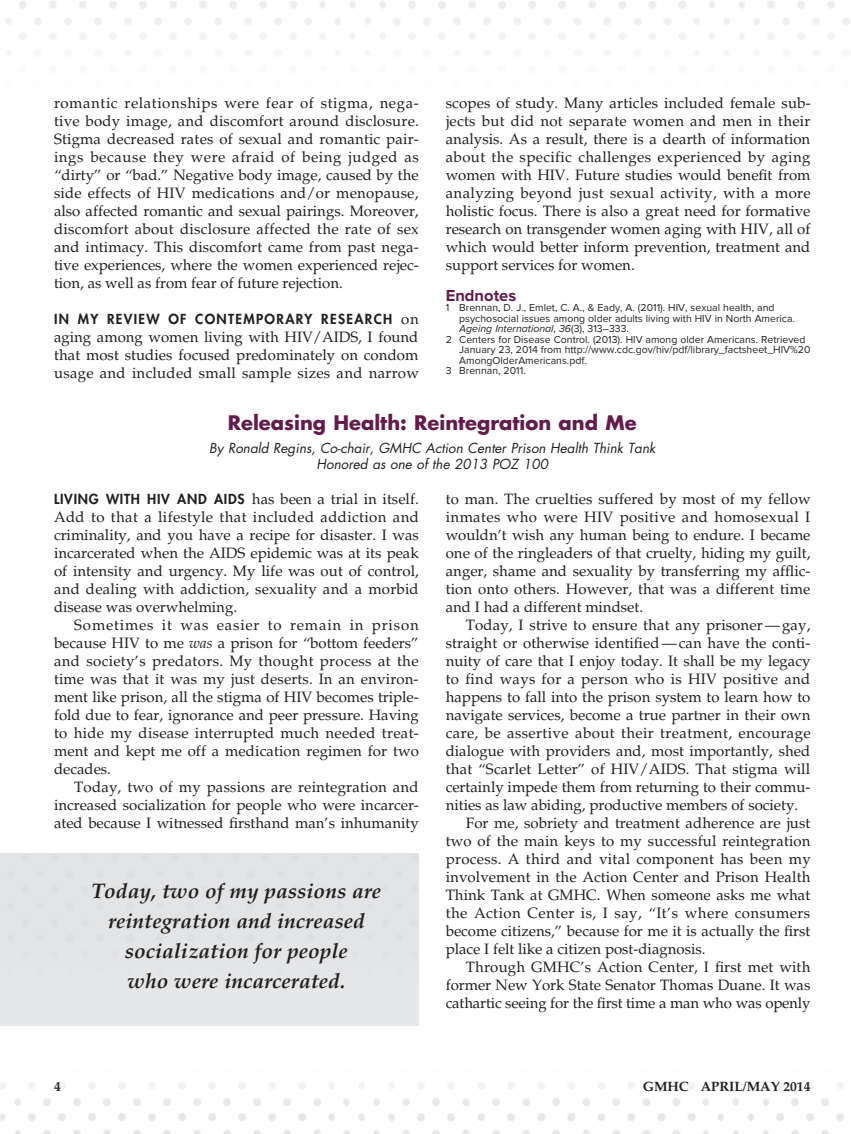
<style>
.page{position:relative;width:851px;height:1134px;background:#fff}
.page>*{position:absolute;margin:0;border:0;box-sizing:border-box;transform-origin:0 0}
.t1{font:italic 700 21px/30px "Palatino";color:#231f20;text-align:center}
.t2{font:700 19.5px "Futura";color:#621b4b}
.t3{font:700 16.5px "Proxima Nova";color:#621b4b}
.t4{font:15px/18px "Palatino";color:#231f20;text-align:justify}
.t5{font:15px "Palatino";letter-spacing:.025em;color:#231f20}
.t6{font:15px "Palatino";letter-spacing:.03em;color:#231f20}
.t7{font:15px "Palatino";letter-spacing:.02em;color:#231f20}
.t8{font:italic 13.5px/16.5px "Futura";color:#231f20;text-align:center}
.t9{font:800 13.5px "Futura";letter-spacing:.1em;color:#231f20}
.t10{font:700 13.5px "Palatino";color:#231f20}
.t11{font:10.5px "Proxima Nova";color:#231f20}
.t12{font:italic 10.5px "Proxima Nova";color:#231f20}
.s1{font-family:"Palatino";font-weight:400;font-size:15px}
.s2{font-style:normal}
.s3{font-family:"Futura";font-weight:800;font-size:13.5px}
.s4{font-style:italic}
</style>
<div class="page">
<img style="left:0;top:1083px;width:844px;height:51px">
<p class="t4" style="left:54px;top:94px;width:366px">romantic relationships were fear of stigma, nega&shy;tive body image, and discomfort around disclosure.<br>Stigma decreased rates of sexual and romantic pair&shy;ings because they were afraid of being judged as “dirty” or “bad.” Negative body image, caused by the side effects of HIV medications and/or menopause, also affected romantic and sexual pairings. Moreover, discomfort about disclosure affected the rate of sex and intimacy. This discomfort came from past nega&shy;tive experiences, where the women experienced rejec&shy;tion, as well as from fear of future rejection.</p>
<p class="t9" style="left:54px;top:310px;width:366px">IN MY REVIEW OF CONTEMPORARY RESEARCH <span class="s1">on</span></p>
<p class="t4" style="left:54px;top:328px;width:366px">aging among women living with HIV/AIDS, I found that most studies focused predominately on condom usage and included small sample sizes and narrow</p>
<p class="t4" style="left:446px;top:94px;width:366px">scopes of study. Many articles included female sub&shy;jects but did not separate women and men in their analysis. As a result, there is a dearth of information about the specific challenges experienced by aging women with HIV. Future studies would benefit from analyzing beyond just sexual activity, with a more holistic focus. There is also a great need for formative research on transgender women aging with HIV, all of which would better inform prevention, treatment and support services for women.</p>
<p class="t3" style="left:446px;top:286px;width:72px">Endnotes</p>
<p class="t11" style="left:446px;top:302px;width:330px">1 Brennan, D. J., Emlet, C. A., &amp; Eady, A. (2011). HIV, sexual health, and</p>
<p class="t11" style="left:459px;top:312px;width:337px">psychosocial issues among older adults living with HIV in North America.</p>
<p class="t12" style="left:459px;top:323px;width:171px">Ageing International<span class="s2">,</span> 36<span class="s2">(3), 313–333.</span></p>
<p class="t11" style="left:446px;top:333px;width:361px">2 Centers for Disease Control. (2013). HIV among older Americans. Retrieved</p>
<p class="t11" style="left:459px;top:344px;width:353px">January 23, 2014 from http://www.cdc.gov/hiv/pdf/library_factsheet_HIV%20</p>
<p class="t11" style="left:459px;top:354px;width:129px">AmongOlderAmericans.pdf.</p>
<p class="t11" style="left:446px;top:365px;width:81px">3 Brennan, 2011.</p>
<h2 class="t2" style="left:228px;top:409px;width:410px">Releasing Health: Reintegration and Me</h2>
<p class="t8" style="left:209px;top:439px;width:448px">By Ronald Regins, Co-chair, GMHC Action Center Prison Health Think Tank<br>Honored as one of the 2013 POZ 100</p>
<p class="t4" style="left:54px;top:490px;width:366px"><span class="s3">LIVING WITH HIV AND AI DS</span> has been a trial in itself.<br>Add to that a lifestyle that included addiction and criminality, and you have a recipe for disaster. I was incarcerated when the AIDS epidemic was at its peak of intensity and urgency. My life was out of control, and dealing with addiction, sexuality and a morbid disease was overwhelming.</p>
<p class="t4" style="left:54px;top:616px;width:366px;text-indent:20px">Sometimes it was easier to remain in prison because HIV to me <span class="s4">was</span> a prison for “bottom feeders” and society’s predators. My thought process at the time was that it was my just deserts. In an environ&shy;ment like prison, all the stigma of HIV becomes triple&shy;fold due to fear, ignorance and peer pressure. Having to hide my disease interrupted much needed treat&shy;ment and kept me off a medication regimen for two decades.</p>
<p class="t4" style="left:54px;top:778px;width:366px;text-indent:20px">Today, two of my passions are reintegration and increased socialization for people who were incarcer&shy;ated because I witnessed firsthand man’s inhumanity</p>
<h1 class="t1" style="left:91px;top:876px;width:291px">Today, two of my passions are reintegration and increased socialization for people<br>who were incarcerated.</h1>
<p class="t4" style="left:445px;top:490px;width:366px">to man. The cruelties suffered by most of my fellow inmates who were HIV positive and homosexual I wouldn’t wish any human being to endure. I became one of the ringleaders of that cruelty, hiding my guilt, anger, shame and sexuality by transferring my afflic&shy;tion onto others. However, that was a different time and I had a different mindset.</p>
<p class="t4" style="left:466px;top:616px;width:346px">Today, I strive to ensure that any prisoner—gay,</p>
<p class="t4" style="left:445px;top:634px;width:366px">straight or otherwise identified—can have the conti-</p>
<p class="t4" style="left:445px;top:652px;width:366px">nuity of care that I enjoy today. It shall be my legacy</p>
<p class="t7" style="left:445px;top:670px;width:366px">to find ways for a person who is HIV positive and</p>
<p class="t4" style="left:445px;top:688px;width:366px">happens to fall into the prison system to learn how to</p>
<p class="t4" style="left:445px;top:706px;width:366px">navigate services, become a true partner in their own</p>
<p class="t5" style="left:445px;top:724px;width:366px">care, be assertive about their treatment, encourage</p>
<p class="t4" style="left:445px;top:742px;width:366px">dialogue with providers and, most importantly, shed</p>
<p class="t4" style="left:445px;top:760px;width:366px">that “Scarlet Letter” of HIV/AIDS. That stigma will</p>
<p class="t4" style="left:445px;top:778px;width:366px">certainly impede them from returning to their commu-</p>
<p class="t4" style="left:445px;top:796px;width:354px">nities as law abiding, productive members of society.</p>
<p class="t4" style="left:466px;top:814px;width:346px">For me, sobriety and treatment adherence are just</p>
<p class="t4" style="left:445px;top:832px;width:366px">two of the main keys to my successful reintegration</p>
<p class="t5" style="left:445px;top:850px;width:366px">process. A third and vital component has been my</p>
<p class="t4" style="left:445px;top:868px;width:366px">involvement in the Action Center and Prison Health</p>
<p class="t4" style="left:445px;top:886px;width:366px">Think Tank at GMHC. When someone asks me what</p>
<p class="t6" style="left:445px;top:904px;width:366px">the Action Center is, I say, “It’s where consumers</p>
<p class="t4" style="left:445px;top:922px;width:366px">become citizens,” because for me it is actually the first</p>
<p class="t4" style="left:445px;top:940px;width:261px">place I felt like a citizen post-diagnosis.</p>
<p class="t4" style="left:466px;top:958px;width:346px">Through GMHC’s Action Center, I first met with</p>
<p class="t4" style="left:445px;top:976px;width:366px">former New York State Senator Thomas Duane. It was</p>
<p class="t4" style="left:445px;top:994px;width:366px">cathartic seeing for the first time a man who was openly</p>
<p class="t10" style="left:54px;top:1078px;width:8px">4</p>
<p class="t10" style="left:642px;top:1078px;width:169px">GMHC April/May 2014</p>
</div>
